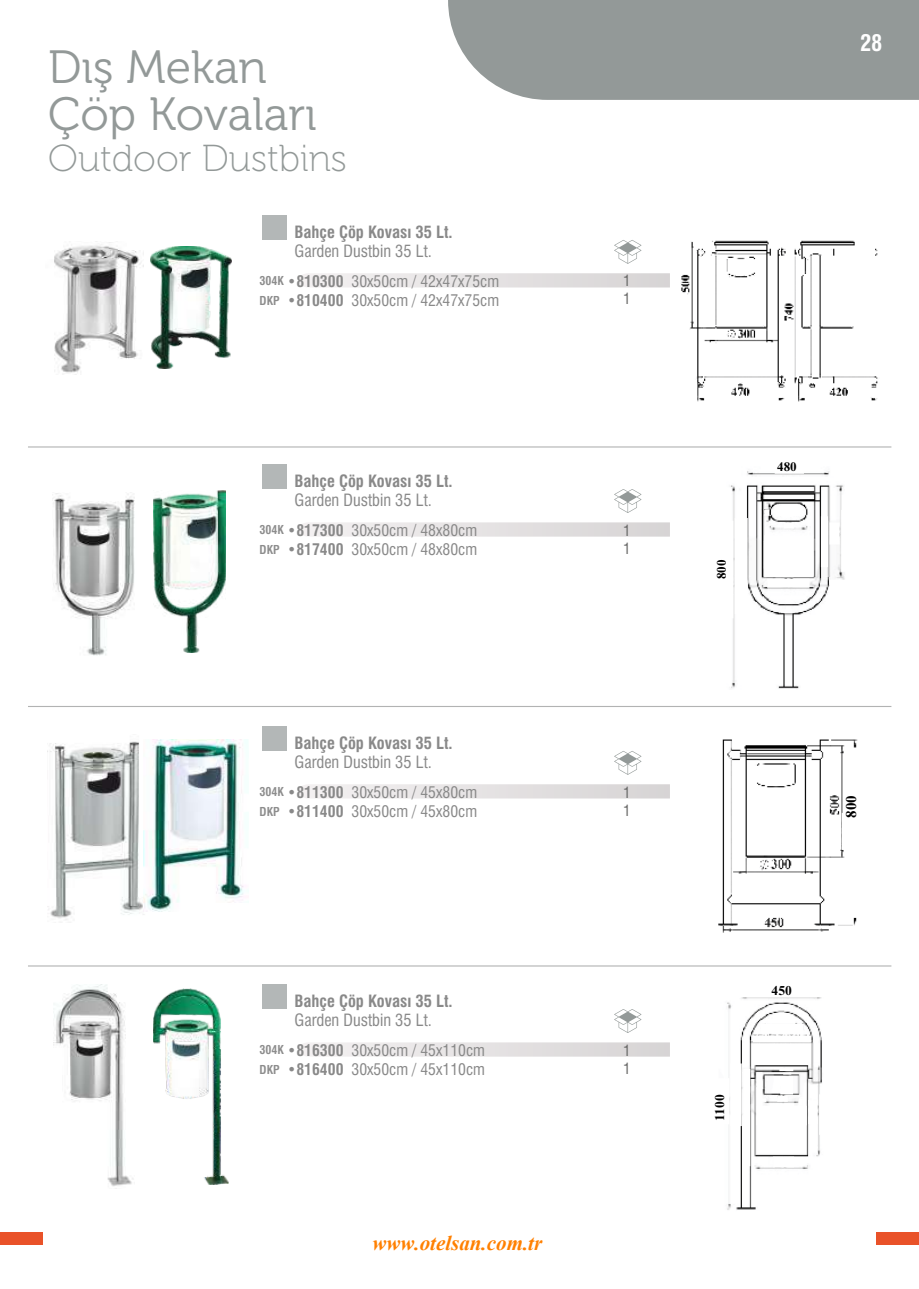
<style>
.page{position:relative;width:919px;height:1289px;background:#fff}
.page>*{position:absolute;margin:0;border:0;box-sizing:border-box;transform-origin:0 0}
.t1{font:46.5px/47.5px "Museo 300";color:#939998}
.t2{font:37.5px "Museo 100";color:#939998}
.t3{font:700 condensed 22.5px "Swiss 721 BT";color:#fefefe}
.t4{font:italic 700 21px "Times New Roman";color:#ff8000}
.t5{font:700 condensed 16.5px "Swiss 721 BT";color:#898989}
.t6{font:condensed 16.5px "Swiss 721 BT";color:#898989}
.t7{font:condensed 15.75px/19.5px "Swiss 721 BT";color:#898989}
.t8{font:condensed 15px/18px "Swiss 721 BT";color:#676766}
.t9{font:700 15px "Times New Roman";color:#000}
.t10{font:700 13.5px "Times New Roman";color:#000}
.t11{font:700 13.05px "Times New Roman";color:#000}
.s1{font-weight:700;font-size:12px;color:rgb(91 91 91/.7)}
.s2{font-weight:700}
</style>
<div class="page">
<hr style="left:28px;top:446px;width:863px;height:1px;background:#b2b3b3">
<hr style="left:28px;top:706px;width:863px;height:1px;background:#b2b3b3">
<hr style="left:28px;top:965px;width:863px;height:1px;background:#b2b3b3">
<img style="left:681px;top:240px;width:197px;height:162px">
<img style="left:718px;top:739px;width:140px;height:194px">
<img style="left:54px;top:241px;width:87px;height:132px">
<img style="left:52px;top:493px;width:83px;height:163px">
<img style="left:47px;top:741px;width:97px;height:179px">
<img style="left:143px;top:739px;width:105px;height:172px">
<img style="left:54px;top:984px;width:79px;height:203px">
<svg style="left:298px;top:273px;width:372px;height:14px;background:#e5e3e3"></svg>
<div style="left:262px;top:215px;width:25px;height:25px;background:#b3b7b7"></div>
<svg style="left:614px;top:240px;width:27px;height:24px"></svg>
<svg style="left:298px;top:522px;width:372px;height:14px;background:#e6e3e4"></svg>
<div style="left:262px;top:464px;width:25px;height:25px;background:#b3b7b7"></div>
<svg style="left:614px;top:489px;width:27px;height:24px"></svg>
<svg style="left:298px;top:784px;width:372px;height:14px;background:#e5e3e3"></svg>
<div style="left:262px;top:726px;width:25px;height:25px;background:#b3b7b7"></div>
<svg style="left:614px;top:751px;width:27px;height:24px"></svg>
<svg style="left:298px;top:1042px;width:372px;height:14px;background:#e6e3e4"></svg>
<div style="left:262px;top:984px;width:25px;height:25px;background:#b3b7b7"></div>
<svg style="left:614px;top:1009px;width:27px;height:24px"></svg>
<img style="left:730px;top:471px;width:115px;height:218px">
<img style="left:727px;top:997px;width:95px;height:213px">
<div style="left:448px;top:0;width:470px;height:100px;background:#939998"></div>
<div style="left:876px;top:1232px;width:42px;height:12px;background:#e95229"></div>
<div style="left:0;top:1232px;width:43px;height:12px;background:#e95229"></div>
<img style="left:151px;top:246px;width:80px;height:123px">
<img style="left:154px;top:490px;width:71px;height:162px">
<img style="left:154px;top:988px;width:74px;height:196px">
<h1 class="t1" style="left:48px;top:47px;width:270px">Dış Mekan<br>Çöp Kovaları</h1>
<h2 class="t2" style="left:48px;top:143px;width:300px">Outdoor Dustbins</h2>
<p class="t5" style="left:294px;top:225px;width:160px">Bahçe Çöp Kovası 35 Lt.</p>
<p class="t6" style="left:294px;top:245px;width:139px">Garden Dustbin 35 Lt.</p>
<p class="t7" style="left:259px;top:273px;width:241px"><span class="s1">304K</span> <span class="s2">•810300</span> 30x50cm / 42x47x75cm<br><span class="s1">DKP</span> <span class="s2">•810400</span> 30x50cm / 42x47x75cm</p>
<p class="t5" style="left:294px;top:474px;width:160px">Bahçe Çöp Kovası 35 Lt.</p>
<p class="t6" style="left:294px;top:494px;width:139px">Garden Dustbin 35 Lt.</p>
<p class="t7" style="left:259px;top:522px;width:219px"><span class="s1">304K</span> <span class="s2">•817300</span> 30x50cm / 48x80cm<br><span class="s1">DKP</span> <span class="s2">•817400</span> 30x50cm / 48x80cm</p>
<p class="t5" style="left:294px;top:736px;width:160px">Bahçe Çöp Kovası 35 Lt.</p>
<p class="t6" style="left:294px;top:755px;width:139px">Garden Dustbin 35 Lt.</p>
<p class="t7" style="left:259px;top:783px;width:219px"><span class="s1">304K</span> <span class="s2">•811300</span> 30x50cm / 45x80cm<br><span class="s1">DKP</span> <span class="s2">•811400</span> 30x50cm / 45x80cm</p>
<p class="t5" style="left:294px;top:994px;width:160px">Bahçe Çöp Kovası 35 Lt.</p>
<p class="t6" style="left:294px;top:1013px;width:139px">Garden Dustbin 35 Lt.</p>
<p class="t7" style="left:259px;top:1041px;width:227px"><span class="s1">304K</span> <span class="s2">•816300</span> 30x50cm / 45x110cm<br><span class="s1">DKP</span> <span class="s2">•816400</span> 30x50cm / 45x110cm</p>
<h3 class="t4" style="left:372px;top:1228px;width:171px">www.otelsan.com.tr</h3>
<p class="t8" style="left:623px;top:273px;width:9px">1<br>1</p>
<p class="t8" style="left:623px;top:523px;width:9px">1<br>1</p>
<p class="t8" style="left:623px;top:785px;width:9px">1<br>1</p>
<p class="t8" style="left:623px;top:1043px;width:9px">1<br>1</p>
<h3 class="t3" style="left:859px;top:34px;width:24px">28</h3>
<p class="t11" style="left:717px;top:579px;width:21px;rotate:-90deg">800</p>
<p class="t11" style="left:777px;top:462px;width:21px">480</p>
<p class="t9" style="left:845px;top:817px;width:24px;rotate:-90deg">800</p>
<p class="t10" style="left:715px;top:1120px;width:28px;rotate:-90deg">1100</p>
<p class="t10" style="left:771px;top:985px;width:22px">450</p>
</div>
